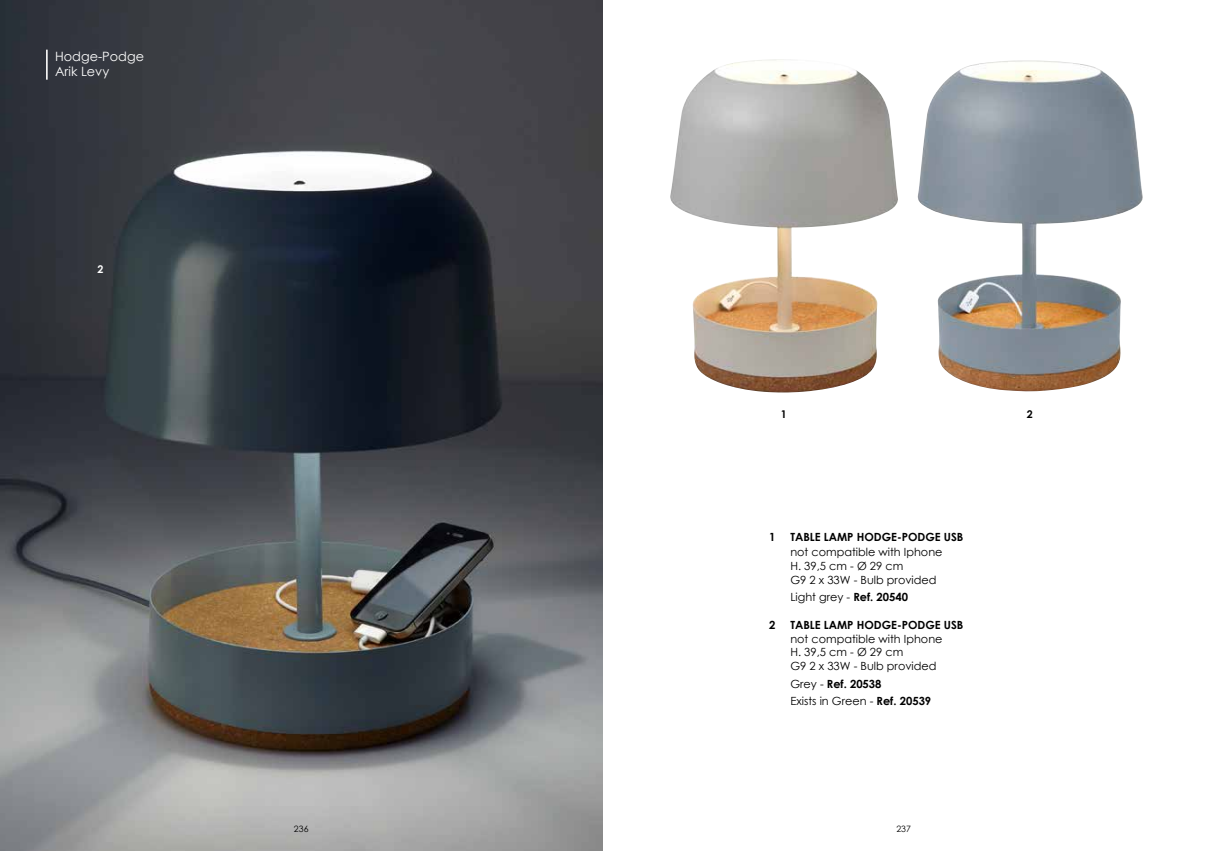
<style>
.page{position:relative;width:1205px;height:851px;background:#fff}
.page>*{position:absolute;margin:0;border:0;box-sizing:border-box;transform-origin:0 0}
.t1{font:12.88px/15.4px "Century Gothic";color:#fff}
.t2{font:11.25px/13.8px "Century Gothic";color:#000}
.t3{font:700 11.25px "Century Gothic";color:#000}
.t4{font:700 10.62px "Century Gothic";color:#000}
.t5{font:700 10.62px "Century Gothic";color:#fff}
.t6{font:8.75px "Century Gothic";letter-spacing:.01em;color:#000}
.s1{font-weight:700}
</style>
<div class="page">
<img style="left:917px;top:60px;width:226px;height:332px">
<img style="left:670px;top:59px;width:228px;height:333px">
<img style="left:0;top:0;width:602px;height:850px">
<hr style="left:46px;top:50px;width:2px;height:30px;background:#fff">
<p class="t1" style="left:55px;top:48px;width:90px">Hodge-Podge<br>Arik Levy</p>
<p class="t5" style="left:97px;top:261px;width:7px">2</p>
<p class="t4" style="left:781px;top:406px;width:7px">1</p>
<p class="t4" style="left:1027px;top:406px;width:7px">2</p>
<p class="t3" style="left:769px;top:528px;width:8px">1</p>
<p class="t3" style="left:790px;top:528px;width:175px">TABLE LAMP HODGE-PODGE USB</p>
<p class="t2" style="left:790px;top:545px;width:154px">not compatible with Iphone<br>H. 39,5 cm - Ø 29 cm<br>G9 2 x 33W - Bulb provided</p>
<p class="t2" style="left:790px;top:590px;width:119px">Light grey - <span class="s1">Ref. 20540</span></p>
<p class="t3" style="left:769px;top:616px;width:8px">2</p>
<p class="t3" style="left:790px;top:616px;width:175px">TABLE LAMP HODGE-PODGE USB</p>
<p class="t2" style="left:790px;top:631px;width:154px">not compatible with Iphone<br>H. 39,5 cm - Ø 29 cm<br>G9 2 x 33W - Bulb provided</p>
<p class="t2" style="left:790px;top:674px;width:142px;line-height:17.2px">Grey - <span class="s1">Ref. 20538<br></span>Exists in Green - <span class="s1">Ref. 20539</span></p>
<p class="t6" style="left:294px;top:822px;width:16px">236</p>
<p class="t6" style="left:896px;top:822px;width:16px">237</p>
</div>
